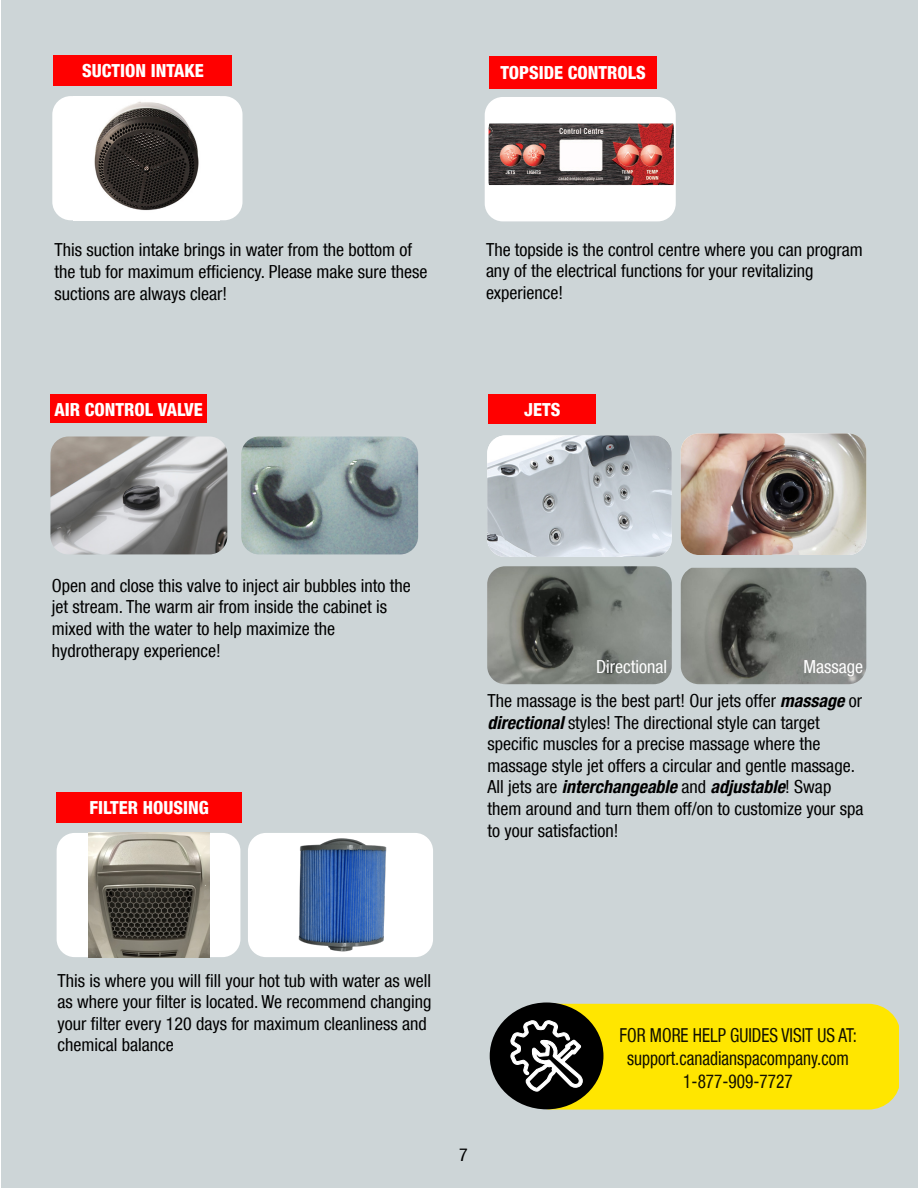
<style>
.page{position:relative;width:918px;height:1188px;background:#fff}
.page>*{position:absolute;margin:0;border:0;box-sizing:border-box;transform-origin:0 0}
.t1{font:condensed 19.2px/23.1px "Helvetica Neue LT Com";color:#110f01;text-align:center;scale:.9 1}
.t2{font:condensed 18px/21.6px "Helvetica Neue LT Com";color:#000}
.t3{font:800 condensed 18px "Helvetica Neue LT Com";color:#fff}
.t4{font:condensed 18px "Helvetica Neue LT Com";color:#fff}
.s1{font-weight:700;font-style:italic}
</style>
<div class="page">
<div style="left:2px;top:0;width:916px;height:1188px;background:#cdd5d7"></div>
<div style="left:50px;top:395px;width:157px;height:28px;background:#f00"></div>
<img style="left:50px;top:437px;width:177px;height:117px">
<div style="left:54px;top:56px;width:178px;height:30px;background:#f00"></div>
<div style="left:52px;top:96px;width:191px;height:124px;background:#fff;border-radius:19px"></div>
<img style="left:94px;top:101px;width:105px;height:110px">
<img style="left:241px;top:437px;width:177px;height:117px">
<div style="left:489px;top:395px;width:107px;height:29px;background:#f00"></div>
<img style="left:487px;top:435px;width:185px;height:122px">
<img style="left:681px;top:434px;width:185px;height:121px">
<img style="left:487px;top:566px;width:185px;height:118px">
<img style="left:681px;top:568px;width:185px;height:116px">
<div style="left:490px;top:1003px;width:113px;height:106px;background:#000;border-radius:50%"></div>
<svg style="left:510px;top:1004px;width:388px;height:106px"></svg>
<div style="left:57px;top:792px;width:185px;height:30px;background:#f00"></div>
<div style="left:489px;top:56px;width:168px;height:33px;background:#f00"></div>
<div style="left:57px;top:833px;width:183px;height:124px;background:#fff;border-radius:18px"></div>
<img style="left:88px;top:833px;width:122px;height:124px">
<div style="left:248px;top:833px;width:185px;height:124px;background:#fff;border-radius:18px"></div>
<img style="left:298px;top:838px;width:89px;height:114px">
<div style="left:485px;top:97px;width:191px;height:124px;background:#fff;border-radius:18px"></div>
<img style="left:489px;top:123px;width:185px;height:62px">
<p class="t3" style="left:82px;top:60px;width:123px">SUCTION INTAKE</p>
<p class="t3" style="left:501px;top:61px;width:147px">TOPSIDE CONTROLS</p>
<p class="t2" style="left:55px;top:239px;width:374px">This suction intake brings in water from the bottom of the tub for maximum efficiency. Please make sure these suctions are always clear!</p>
<p class="t3" style="left:54px;top:398px;width:150px">AIR CONTROL VALVE</p>
<p class="t2" style="left:486px;top:238px;width:378px">The topside is the control centre where you can program any of the electrical functions for your revitalizing experience!</p>
<p class="t3" style="left:524px;top:398px;width:38px">JETS</p>
<p class="t2" style="left:52px;top:574px;width:360px">Open and close this valve to inject air bubbles into the jet stream. The warm air from inside the cabinet is mixed with the water to help maximize the hydrotherapy experience!</p>
<p class="t3" style="left:90px;top:796px;width:121px">FILTER HOUSING</p>
<p class="t4" style="left:596px;top:656px;width:72px">Directional</p>
<p class="t4" style="left:803px;top:656px;width:61px">Massage</p>
<p class="t2" style="left:487px;top:690px;width:378px">The massage is the best part! Our jets offer <span class="s1">massage</span> or <span class="s1">directional</span> styles! The directional style can target specific muscles for a precise massage where the massage style jet offers a circular and gentle massage.<br>All jets are <span class="s1">interchangeable</span> and <span class="s1">adjustable</span>! Swap them around and turn them off/on to customize your spa to your satisfaction!</p>
<p class="t2" style="left:58px;top:969px;width:375px">This is where you will fill your hot tub with water as well as where your filter is located. We recommend changing your filter every 120 days for maximum cleanliness and chemical balance</p>
<p class="t2" style="left:455px;top:1141px;width:10px">7</p>
<p class="t2" style="left:459px;top:1144px;width:10px">7</p>
<p class="t1" style="left:620px;top:1023px;width:265px">FOR MORE HELP GUIDES VISIT US AT: support.canadianspacompany.com<br>1-877-909-7727</p>
</div>
